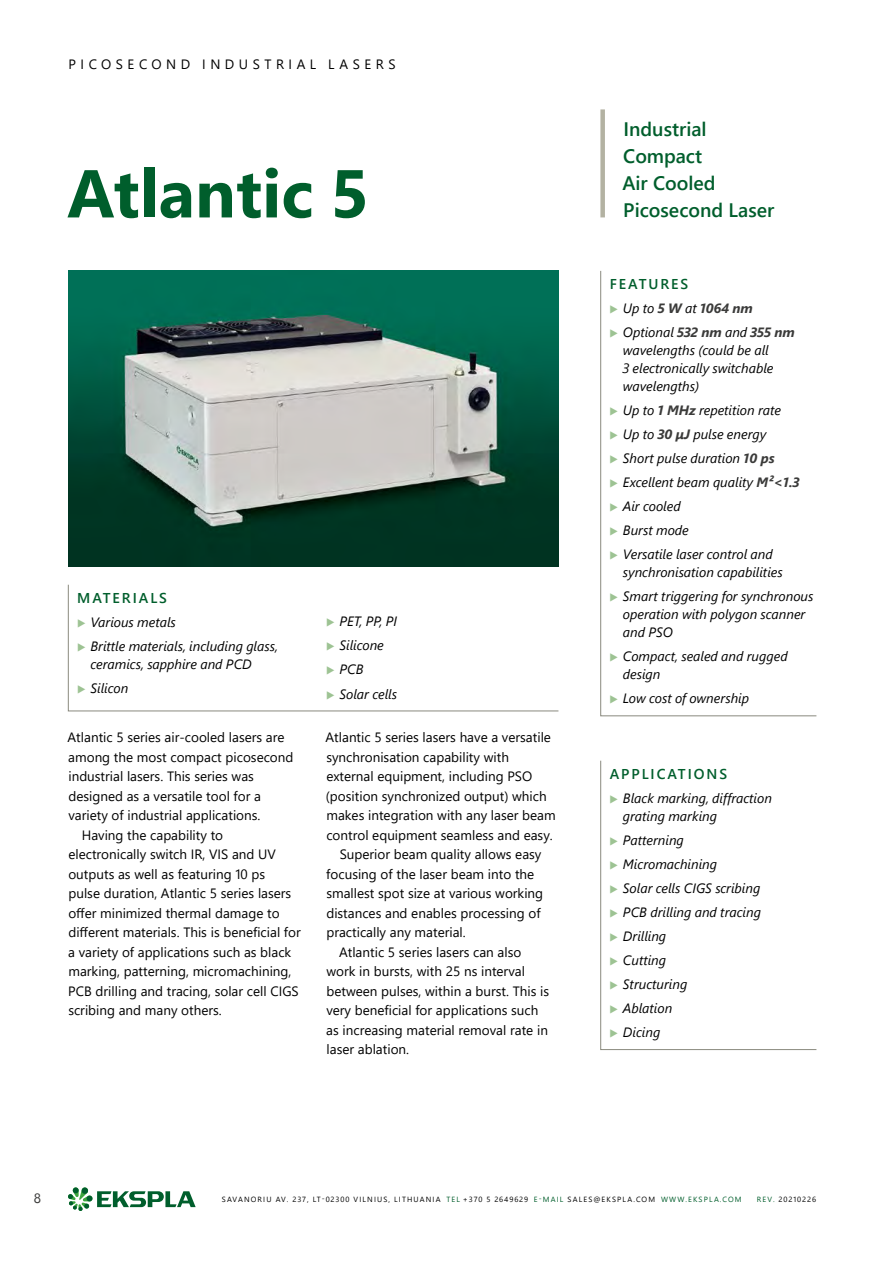
<style>
.page{position:relative;width:893px;height:1263px;background:#fff}
.page>*{position:absolute;margin:0;border:0;box-sizing:border-box;transform-origin:0 0}
.t1{font:700 67.5px "Segoe UI";color:#005e2c}
.t2{font:600 19.5px/27px "Segoe UI";color:#005e2c}
.t3{font:600 14.25px "Segoe UI";letter-spacing:.135em;color:#005e2c}
.t4{font:13.5px "Segoe UI";color:#000}
.t5{font:italic 13.5px/24px "Segoe UI";color:#000}
.t6{font:italic 700 13.5px/24px "Segoe UI";color:#3b3b3a}
.t7{font:13.5px "Segoe UI";letter-spacing:.335em;color:#000}
.t8{font:13.5px "Segoe UI";color:#3b3b3a}
.t9{font:7.5px "Segoe UI";letter-spacing:.155em;color:#000}
.t10{font:7.5px "Segoe UI";letter-spacing:.12em;color:#000}
.s1{color:#9dc393}
.s2{font-weight:400;color:#000}
.s3{font-weight:700;color:#3b3b3a}
.s4{color:#005e2c}
</style>
<div class="page">
<svg style="left:68px;top:1187px;width:128px;height:24px"></svg>
<img style="left:68px;top:271px;width:490px;height:295px">
<div style="left:600px;top:109px;width:5px;height:108px;background:#b3b2a2"></div>
<svg style="left:600px;top:270px;width:217px;height:446px"></svg>
<svg style="left:600px;top:760px;width:217px;height:290px"></svg>
<svg style="left:68px;top:584px;width:491px;height:127px"></svg>
<p class="t7" style="left:69px;top:51px;width:328px">PICOSECOND INDUSTRIAL LASERS</p>
<h1 class="t1" style="left:67px;top:130px;width:304px">Atlantic 5</h1>
<p class="t3" style="left:77px;top:584px;width:91px">MATERIALS</p>
<p class="t5" style="left:77px;top:608px;width:203px"><span class="s1">▶</span> Various metals<br><span class="s1">▶</span> Brittle materials, including glass,</p>
<p class="t5" style="left:77px;top:650px;width:176px;text-indent:13px">ceramics, sapphire and PCD <span class="s1">▶</span> Silicon</p>
<p class="t4" style="left:68px;top:725px;width:218px">Atlantic 5 series air-cooled lasers are</p>
<p class="t4" style="left:68px;top:744px;width:227px">among the most compact picosecond</p>
<p class="t4" style="left:68px;top:764px;width:187px">industrial lasers. This series was</p>
<p class="t4" style="left:68px;top:783px;width:194px">designed as a versatile tool for a</p>
<p class="t4" style="left:68px;top:803px;width:194px">variety of industrial applications.</p>
<p class="t4" style="left:82px;top:822px;width:143px">Having the capability to</p>
<p class="t4" style="left:68px;top:842px;width:209px">electronically switch IR, VIS and UV</p>
<p class="t4" style="left:68px;top:861px;width:198px">outputs as well as featuring 10 ps</p>
<p class="t4" style="left:68px;top:881px;width:224px">pulse duration, Atlantic 5 series lasers</p>
<p class="t4" style="left:68px;top:900px;width:213px">offer minimized thermal damage to</p>
<p class="t4" style="left:68px;top:920px;width:234px">different materials. This is beneficial for</p>
<p class="t4" style="left:68px;top:939px;width:225px">a variety of applications such as black</p>
<p class="t4" style="left:68px;top:959px;width:225px">marking, patterning, micromachining,</p>
<p class="t4" style="left:68px;top:978px;width:232px">PCB drilling and tracing, solar cell CIGS</p>
<p class="t4" style="left:68px;top:998px;width:155px">scribing and many others.</p>
<p class="t5" style="left:326px;top:607px;width:73px"><span class="s1">▶</span> PET, PP, PI <span class="s1">▶</span> Silicone<br><span class="s1">▶</span> PCB<br><span class="s1">▶</span> Solar cells</p>
<p class="t4" style="left:326px;top:725px;width:227px">Atlantic 5 series lasers have a versatile</p>
<p class="t4" style="left:326px;top:744px;width:184px">synchronisation capability with</p>
<p class="t4" style="left:326px;top:764px;width:207px">external equipment, including PSO</p>
<p class="t4" style="left:326px;top:783px;width:222px">(position synchronized output) which</p>
<p class="t4" style="left:326px;top:803px;width:231px">makes integration with any laser beam</p>
<p class="t4" style="left:326px;top:822px;width:228px">control equipment seamless and easy.</p>
<p class="t4" style="left:340px;top:842px;width:203px">Superior beam quality allows easy</p>
<p class="t4" style="left:326px;top:861px;width:209px">focusing of the laser beam into the</p>
<p class="t4" style="left:326px;top:881px;width:218px">smallest spot size at various working</p>
<p class="t4" style="left:326px;top:900px;width:216px">distances and enables processing of</p>
<p class="t4" style="left:326px;top:920px;width:141px">practically any material.</p>
<p class="t4" style="left:339px;top:939px;width:184px">Atlantic 5 series lasers can also</p>
<p class="t4" style="left:326px;top:959px;width:200px">work in bursts, with 25 ns interval</p>
<p class="t4" style="left:326px;top:978px;width:224px">between pulses, within a burst. This is</p>
<p class="t4" style="left:326px;top:998px;width:213px">very beneficial for applications such</p>
<p class="t4" style="left:326px;top:1017px;width:223px">as increasing material removal rate in</p>
<p class="t4" style="left:327px;top:1037px;width:84px">laser ablation.</p>
<h2 class="t2" style="left:622px;top:114px;width:153px">Industrial<br>Compact<br>Air Cooled<br>Picosecond Laser</h2>
<p class="t3" style="left:610px;top:270px;width:80px">FEATURES</p>
<p class="t6" style="left:609px;top:294px;width:187px"><span class="s1">▶</span> <span class="s2">Up to</span> 5 W <span class="s2">at</span> 1064 nm<br><span class="s1">▶</span> <span class="s2">Optional</span> 532 nm <span class="s2">and</span> 355 nm</p>
<p class="t5" style="left:623px;top:339px;width:152px;line-height:18px">wavelengths (could be all<br>3 electronically switchable wavelengths)</p>
<p class="t5" style="left:609px;top:396px;width:192px"><span class="s1">▶</span> Up to <span class="s3">1 MHz</span> repetition rate<br><span class="s1">▶</span> Up to <span class="s3">30 µJ</span> pulse energy<br><span class="s1">▶</span> Short pulse duration <span class="s3">10 ps<br></span><span class="s1">▶</span> Excellent beam quality <span class="s3">M²&lt;1.3 </span><span class="s1">▶</span> Air cooled<br><span class="s1">▶</span> Burst mode<br><span class="s1">▶</span> Versatile laser control and</p>
<p class="t5" style="left:609px;top:558px;width:206px;text-indent:13px">synchronisation capabilities<br><span class="s1">▶</span> Smart triggering for synchronous</p>
<p class="t5" style="left:623px;top:603px;width:184px;line-height:18px">operation with polygon scanner and PSO</p>
<p class="t5" style="left:623px;top:645px;width:166px;line-height:18px;text-indent:-13px"><span class="s1">▶</span> Compact, sealed and rugged design</p>
<p class="t5" style="left:609px;top:684px;width:141px"><span class="s1">▶</span> Low cost of ownership</p>
<p class="t3" style="left:610px;top:760px;width:119px">APPLICATIONS</p>
<p class="t5" style="left:623px;top:787px;width:151px;line-height:18px;text-indent:-13px"><span class="s1">▶</span> Black marking, diffraction grating marking</p>
<p class="t5" style="left:609px;top:826px;width:153px"><span class="s1">▶</span> Patterning<br><span class="s1">▶</span> Micromachining<br><span class="s1">▶</span> Solar cells CIGS scribing <span class="s1">▶</span> PCB drilling and tracing <span class="s1">▶</span> Drilling<br><span class="s1">▶</span> Cutting<br><span class="s1">▶</span> Structuring<br><span class="s1">▶</span> Ablation<br><span class="s1">▶</span> Dicing</p>
<p class="t8" style="left:34px;top:1185px;width:9px">8</p>
<p class="t9" style="left:222px;top:1192px;width:521px">SAVANORIU AV. 237, LT-02300 VILNIUS, LITHUANIA <span class="s4">TEL</span> +370 5 2649629 <span class="s4">E-MAIL</span> SALES@EKSPLA.COM <span class="s4">WWW.EKSPLA.COM</span></p>
<p class="t10" style="left:757px;top:1192px;width:61px"><span class="s4">REV.</span> 20210226</p>
</div>
